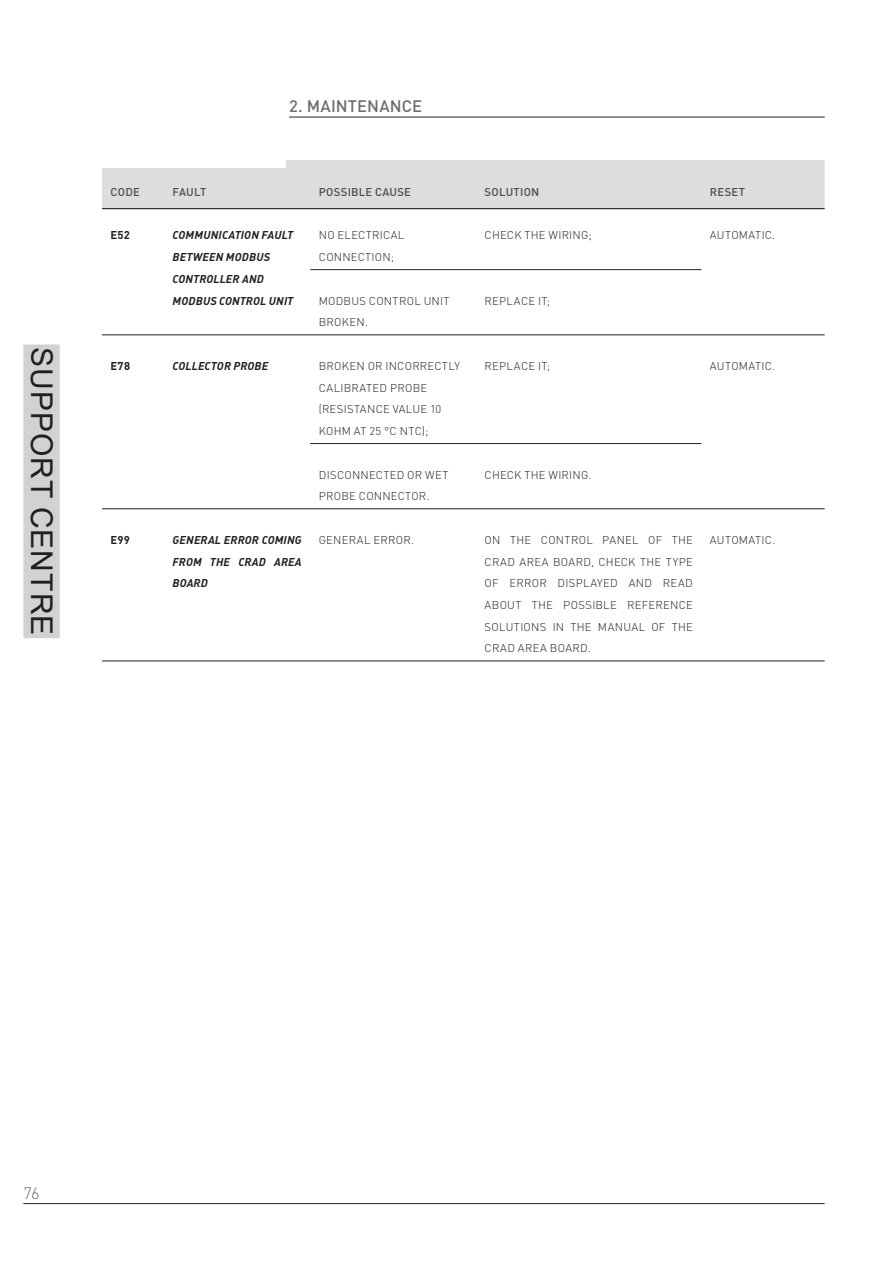
<style>
.page{position:relative;width:893px;height:1263px;background:#fff}
.page>*{position:absolute;margin:0;border:0;box-sizing:border-box;transform-origin:0 0}
.t1{font:30px "Arial";letter-spacing:.035em;color:#231f20}
.t2{font:500 16.5px "DIN";letter-spacing:.01em;color:#6c6d70}
.t3{font:300 16.5px "DIN";color:#6c6d70}
.t4{font:300 11.25px/21.8px "DIN";letter-spacing:.02em;color:#231f20}
.t5{font:11.25px/21.8px "DIN Bold Italic Alt";letter-spacing:.015em;color:#231f20}
.t6{font:500 11.25px "DIN";letter-spacing:.02em;color:#4b4c4d}
.t7{font:700 11.25px "DIN";letter-spacing:.025em;color:#231f20}
</style>
<div class="page">
<hr style="left:23px;top:1203px;width:802px;height:1px;background:#231f20">
<hr style="left:289px;top:117px;width:536px;height:1px;background:#231f20">
<div style="left:24px;top:345px;width:35px;height:292px;background:#d1d2d4"></div>
<div style="left:23px;top:345px;width:37px;height:293px;border:2px solid #d1d2d4"></div>
<div style="left:102px;top:160px;width:723px;height:48px;background:#dcdddf"></div>
<hr style="left:102px;top:208px;width:723px;height:1px;background:#231f20">
<hr style="left:310px;top:269px;width:391px;height:1px;background:#231f20">
<hr style="left:102px;top:335px;width:723px;height:1px;background:#231f20">
<hr style="left:310px;top:443px;width:391px;height:1px;background:#231f20">
<hr style="left:102px;top:509px;width:723px;height:1px;background:#231f20">
<hr style="left:102px;top:661px;width:723px;height:1px;background:#231f20">
<h1 class="t1" style="left:58px;top:347px;width:290px;rotate:90deg">SUPPORT CENTRE</h1>
<h2 class="t2" style="left:289px;top:100px;width:135px">2. MAINTENANCE</h2>
<p class="t6" style="left:111px;top:188px;width:31px">CODE</p>
<p class="t6" style="left:173px;top:188px;width:35px">FAULT</p>
<p class="t6" style="left:319px;top:188px;width:94px">POSSIBLE CAUSE</p>
<p class="t6" style="left:485px;top:188px;width:56px">SOLUTION</p>
<p class="t6" style="left:710px;top:188px;width:37px">RESET</p>
<p class="t7" style="left:111px;top:231px;width:21px">E52</p>
<p class="t5" style="left:173px;top:226px;width:122px">COMMUNICATION FAULT<br>BETWEEN MODBUS<br>CONTROLLER AND<br>MODBUS CONTROL UNIT</p>
<p class="t4" style="left:319px;top:226px;width:87px">NO ELECTRICAL<br>CONNECTION;</p>
<p class="t4" style="left:485px;top:226px;width:109px">CHECK THE WIRING;</p>
<p class="t4" style="left:710px;top:226px;width:67px">AUTOMATIC.</p>
<p class="t4" style="left:319px;top:291px;width:132px">MODBUS CONTROL UNIT<br>BROKEN.</p>
<p class="t4" style="left:485px;top:291px;width:67px">REPLACE IT;</p>
<p class="t7" style="left:111px;top:362px;width:21px">E78</p>
<p class="t5" style="left:173px;top:356px;width:97px">COLLECTOR PROBE</p>
<p class="t4" style="left:319px;top:356px;width:143px">BROKEN OR INCORRECTLY<br>CALIBRATED PROBE (RESISTANCE VALUE 10<br>KOHM AT 25 °C NTC);</p>
<p class="t4" style="left:485px;top:356px;width:67px">REPLACE IT;</p>
<p class="t4" style="left:710px;top:356px;width:67px">AUTOMATIC.</p>
<p class="t4" style="left:319px;top:465px;width:131px">DISCONNECTED OR WET<br>PROBE CONNECTOR.</p>
<p class="t4" style="left:485px;top:465px;width:108px">CHECK THE WIRING.</p>
<p class="t7" style="left:111px;top:536px;width:21px">E99</p>
<p class="t5" style="left:173px;top:530px;width:131px;text-align:justify">GENERAL ERROR COMING FROM THE CRAD AREA BOARD</p>
<p class="t4" style="left:319px;top:530px;width:97px">GENERAL ERROR.</p>
<p class="t4" style="left:485px;top:530px;width:210px;text-align:justify">ON THE CONTROL PANEL OF THE CRAD AREA BOARD, CHECK THE TYPE OF ERROR DISPLAYED AND READ ABOUT THE POSSIBLE REFERENCE SOLUTIONS IN THE MANUAL OF THE CRAD AREA BOARD.</p>
<p class="t4" style="left:710px;top:530px;width:67px">AUTOMATIC.</p>
<h2 class="t3" style="left:23px;top:1187px;width:18px">76</h2>
</div>
